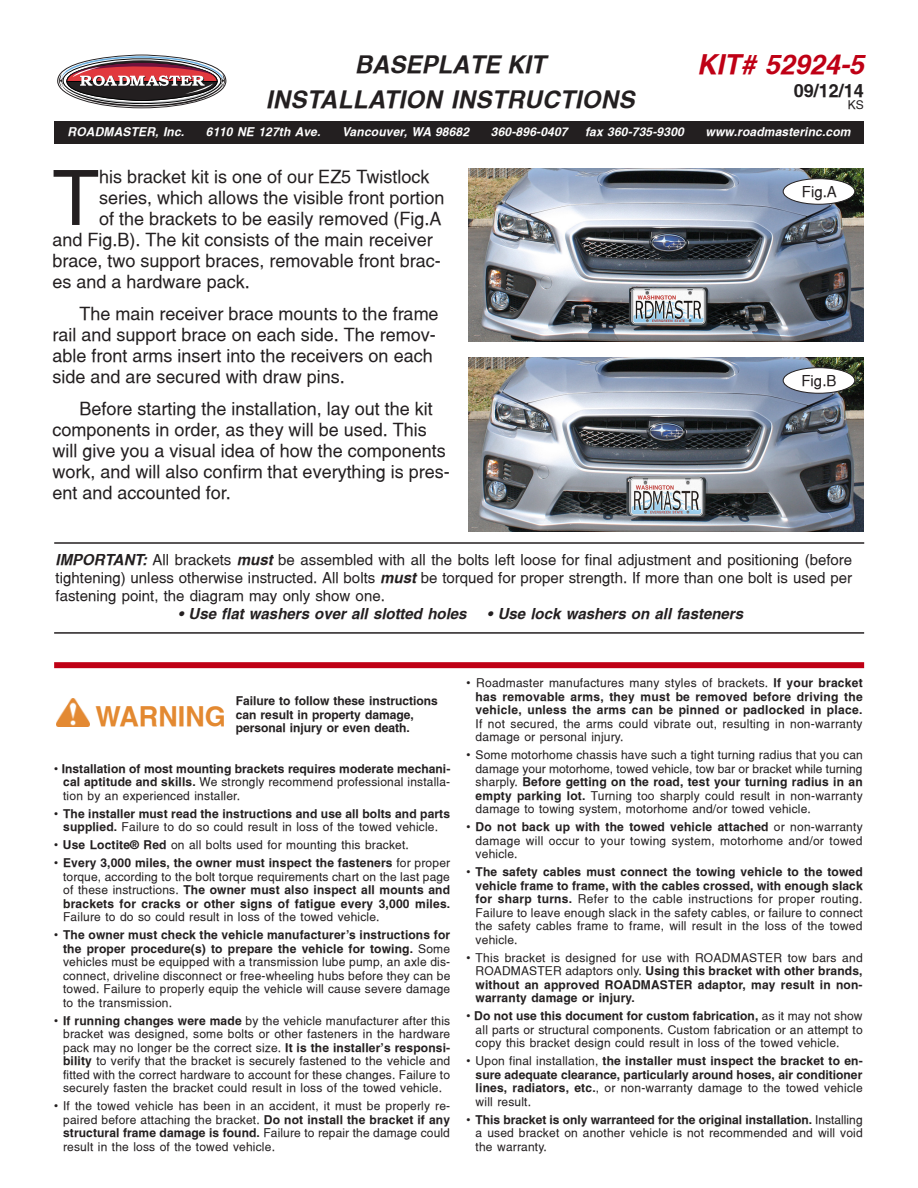
<style>
.page{position:relative;width:918px;height:1188px;background:#fff}
.page>*{position:absolute;margin:0;border:0;box-sizing:border-box;transform-origin:0 0}
.t1{font:76.35px "Switzerland";color:#231f20}
.t2{font:italic 700 27px "Switzerland";color:#bf0015}
.t3{font:700 27px "Switzerland";color:#e38931}
.t4{font:italic 700 24px/34.3px "Switzerland";letter-spacing:.015em;color:#231f20;text-align:center}
.t5{font:18px/21px "Switzerland";color:#231f20}
.t6{font:700 18px "Switzerland";color:#231f20}
.Helv_10pt{font:15px/18px "Switzerland";color:#231f20;text-align:justify}
.t7{font:italic 700 15px "Switzerland";color:#231f20}
.t8{font:12px/13.5px "Switzerland";letter-spacing:.015em;color:#231f20;text-align:justify}
.t9{font:700 12px/13.5px "Switzerland";letter-spacing:.005em;color:#231f20;text-align:justify}
.t10{font:italic 700 12px "Switzerland";letter-spacing:.015em;color:#fff}
.s1{font-weight:700;font-style:italic}
.s2{font-weight:400}
.s3{font-weight:700}
</style>
<div class="page">
<img style="left:468px;top:168px;width:396px;height:174px">
<img style="left:468px;top:358px;width:396px;height:173px">
<div style="left:783px;top:179px;width:72px;height:25px;background:#fff;border-radius:50%"></div>
<div style="left:783px;top:178px;width:72px;height:26px;border:1px solid #231f20;border-radius:50%"></div>
<div style="left:783px;top:368px;width:72px;height:25px;background:#fff;border-radius:50%"></div>
<div style="left:783px;top:367px;width:72px;height:26px;border:1px solid #231f20;border-radius:50%"></div>
<div style="left:54px;top:662px;width:810px;height:6px;background:#bf0015"></div>
<hr style="left:54px;top:632px;width:810px;height:2px;background:#231f20">
<hr style="left:54px;top:542px;width:810px;height:2px;background:#231f20">
<img style="left:57px;top:699px;width:33px;height:27px">
<div style="left:54px;top:121px;width:810px;height:23px;background:#231f20"></div>
<svg style="left:57px;top:55px;width:170px;height:54px"></svg>
<p class="t4" style="left:266px;top:47px;width:370px">BASEPLATE KIT<br>INSTALLATION INSTRUCTIONS</p>
<h2 class="t2" style="left:697px;top:49px;width:169px">KIT# 52924-5</h2>
<h3 class="t6" style="left:794px;top:79px;width:72px">09/12/14</h3>
<p class="t8" style="left:848px;top:97px;width:18px">KS</p>
<p class="t10" style="left:68px;top:125px;width:118px">ROADMASTER, Inc.</p>
<p class="t10" style="left:206px;top:125px;width:116px">6110 NE 127th Ave.</p>
<p class="t10" style="left:342px;top:125px;width:129px">Vancouver, WA 98682</p>
<p class="t10" style="left:491px;top:125px;width:78px">360-896-0407</p>
<p class="t10" style="left:585px;top:125px;width:100px">fax 360-735-9300</p>
<p class="t10" style="left:706px;top:125px;width:146px">www.roadmasterinc.com</p>
<p class="t1" style="left:52px;top:153px;width:48px">T</p>
<p class="t5" style="left:99px;top:166px;width:332px">his bracket kit is one of our EZ5 Twistlock</p>
<p class="t5" style="left:99px;top:187px;width:347px">series, which allows the visible front portion</p>
<p class="t5" style="left:99px;top:208px;width:344px">of the brackets to be easily removed (Fig.A</p>
<p class="t5" style="left:52px;top:229px;width:382px">and Fig.B). The kit consists of the main receiver</p>
<p class="t5" style="left:52px;top:250px;width:390px">brace, two support braces, removable front brac-</p>
<p class="t5" style="left:52px;top:271px;width:199px">es and a hardware pack.</p>
<p class="t5" style="left:52px;top:303px;width:388px;text-indent:27px">The main receiver brace mounts to the frame rail and support brace on each side. The remov&shy;able front arms insert into the receivers on each side and are secured with draw pins.</p>
<p class="t5" style="left:52px;top:398px;width:399px;text-indent:27px">Before starting the installation, lay out the kit components in order, as they will be used. This will give you a visual idea of how the components work, and will also confirm that everything is pres&shy;ent and accounted for.</p>
<p class="Helv_10pt" style="left:802px;top:182px;width:37px">Fig.A</p>
<p class="Helv_10pt" style="left:801px;top:371px;width:37px">Fig.B</p>
<p class="Helv_10pt" style="left:56px;top:551px;width:798px"><span class="s1">IMPORTANT:</span> All brackets <span class="s1">must</span> be assembled with all the bolts left loose for final adjustment and positioning (before tightening) unless otherwise instructed. All bolts <span class="s1">must</span> be torqued for proper strength. If more than one bolt is used per fastening point, the diagram may only show one.</p>
<p class="t7" style="left:178px;top:605px;width:290px">• Use flat washers over all slotted holes</p>
<p class="t7" style="left:487px;top:605px;width:257px">• Use lock washers on all fasteners</p>
<p class="t3" style="left:95px;top:700px;width:132px">WARNING</p>
<p class="t9" style="left:236px;top:694px;width:203px">Failure to follow these instructions can result in property damage,</p>
<p class="t9" style="left:236px;top:721px;width:176px">personal injury or even death.</p>
<p class="t9" style="left:63px;top:762px;width:389px;text-indent:-9px"><span class="s2">•</span> Installation of most mounting brackets requires moderate mechani&shy;cal aptitude and skills. <span class="s2">We strongly recommend professional installa&shy;tion by an experienced installer.</span></p>
<p class="t9" style="left:54px;top:807px;width:397px;text-align:center"><span class="s2">•</span> The installer must read the instructions and use all bolts and parts supplied. <span class="s2">Failure to do so could result in loss of the towed vehicle.</span></p>
<p class="t8" style="left:54px;top:838px;width:356px">• <span class="s3">Use Loctite® Red</span> on all bolts used for mounting this bracket.</p>
<p class="t8" style="left:63px;top:856px;width:389px;text-indent:-9px">• <span class="s3">Every 3,000 miles, the owner must inspect the fasteners</span> for proper torque, according to the bolt torque requirements chart on the last page of these instructions. <span class="s3">The owner must also inspect all mounts and brackets for cracks or other signs of fatigue every 3,000 miles.<br></span>Failure to do so could result in loss of the towed vehicle.</p>
<p class="t8" style="left:63px;top:928px;width:389px;text-indent:-9px">• <span class="s3">The owner must check the vehicle manufacturer's instructions for the proper procedure(s) to prepare the vehicle for towing.</span> Some vehicles must be equipped with a transmission lube pump, an axle dis&shy;connect, driveline disconnect or free-wheeling hubs before they can be towed. Failure to properly equip the vehicle will cause severe damage to the transmission.</p>
<p class="t8" style="left:63px;top:1014px;width:389px;text-indent:-9px">• <span class="s3">If running changes were made</span> by the vehicle manufacturer after this bracket was designed, some bolts or other fasteners in the hardware pack may no longer be the correct size. <span class="s3">It is the installer’s responsi&shy;bility</span> to verify that the bracket is securely fastened to the vehicle and fitted with the correct hardware to account for these changes. Failure to securely fasten the bracket could result in loss of the towed vehicle.</p>
<p class="t8" style="left:63px;top:1099px;width:389px;text-indent:-9px">• If the towed vehicle has been in an accident, it must be properly re&shy;paired before attaching the bracket. <span class="s3">Do not install the bracket if any structural frame damage is found.</span> Failure to repair the damage could result in the loss of the towed vehicle.</p>
<p class="t8" style="left:476px;top:676px;width:389px;text-indent:-9px">• Roadmaster manufactures many styles of brackets. <span class="s3">If your bracket has removable arms, they must be removed before driving the vehicle, unless the arms can be pinned or padlocked in place.<br></span>If not secured, the arms could vibrate out, resulting in non-warranty damage or personal injury.</p>
<p class="t8" style="left:476px;top:748px;width:389px;text-indent:-9px">• Some motorhome chassis have such a tight turning radius that you can damage your motorhome, towed vehicle, tow bar or bracket while turning sharply. <span class="s3">Before getting on the road, test your turning radius in an empty parking lot.</span> Turning too sharply could result in non-warranty damage to towing system, motorhome and/or towed vehicle.</p>
<p class="t8" style="left:476px;top:820px;width:389px;text-indent:-9px">• <span class="s3">Do not back up with the towed vehicle attached</span> or non-warranty damage will occur to your towing system, motorhome and/or towed vehicle.</p>
<p class="t8" style="left:476px;top:865px;width:389px;text-indent:-9px">• <span class="s3">The safety cables must connect the towing vehicle to the towed vehicle frame to frame, with the cables crossed, with enough slack for sharp turns.</span> Refer to the cable instructions for proper routing.<br>Failure to leave enough slack in the safety cables, or failure to connect the safety cables frame to frame, will result in the loss of the towed vehicle.</p>
<p class="t9" style="left:476px;top:951px;width:389px;text-indent:-9px"><span class="s2">• This bracket is designed for use with ROADMASTER tow bars and ROADMASTER adaptors only.</span> Using this bracket with other brands, without an approved ROADMASTER adaptor, may result in non&shy;warranty damage or injury.</p>
<p class="t8" style="left:476px;top:1009px;width:389px;text-indent:-9px">• <span class="s3">Do not use this document for custom fabrication,</span> as it may not show all parts or structural components. Custom fabrication or an attempt to copy this bracket design could result in loss of the towed vehicle.</p>
<p class="t9" style="left:476px;top:1054px;width:389px;text-indent:-9px"><span class="s2">• Upon final installation,</span> the installer must inspect the bracket to en&shy;sure adequate clearance, particularly around hoses, air conditioner lines, radiators, etc.<span class="s2">, or non-warranty damage to the towed vehicle will result.</span></p>
<p class="t8" style="left:476px;top:1113px;width:389px;text-indent:-9px">• <span class="s3">This bracket is only warranteed for the original installation.</span> Installing a used bracket on another vehicle is not recommended and will void the warranty.</p>
</div>
